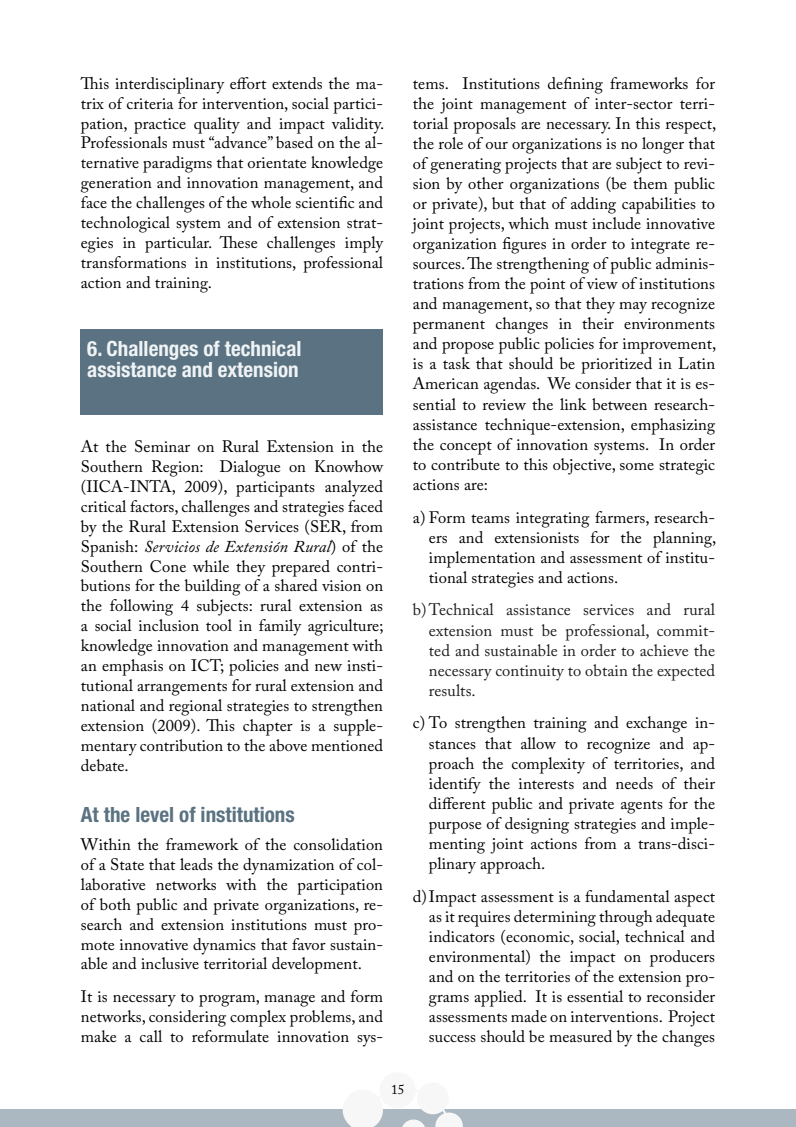
<style>
.page{position:relative;width:796px;height:1127px;background:#fff}
.page>*{position:absolute;margin:0;border:0;box-sizing:border-box;transform-origin:0 0}
.t1{font:700 condensed 21px/21.1px "Helvetica Neue LT Std";color:#eff3f5}
.t2{font:700 condensed 21px "Helvetica Neue LT Std";color:#5a7281}
.t3{font:16.5px/20.1px "Adobe Caslon Pro";letter-spacing:.005em;color:#000;text-align:justify}
.t4{font:16.5px/20.1px "Adobe Caslon Pro";letter-spacing:.005em;color:#1d1d1d;text-align:justify}
.t5{font:13.5px "Adobe Caslon Pro";color:#000}
.s1{font-style:italic}
</style>
<div class="page">
<div style="left:0;top:1110px;width:795px;height:17px;background:#abb8c2"></div>
<svg style="left:340px;top:1109px;width:124px;height:18px"></svg>
<div style="left:81px;top:330px;width:302px;height:85px;background:#5a7281"></div>
<p class="t3" style="left:81px;top:73px;width:305px">This interdisciplinary effort extends the ma&shy;trix of criteria for intervention, social partici&shy;pation, practice quality and impact validity.<br>Professionals must “advance” based on the al&shy;ternative paradigms that orientate knowledge generation and innovation management, and face the challenges of the whole scientific and technological system and of extension strat&shy;egies in particular. These challenges imply transformations in institutions, professional action and training.</p>
<p class="t1" style="left:87px;top:337px;width:216px">6. Challenges of technical assistance and extension</p>
<p class="t3" style="left:81px;top:436px;width:304px">At the Seminar on Rural Extension in the Southern Region: Dialogue on Knowhow (IICA-INTA, 2009), participants analyzed critical factors, challenges and strategies faced by the Rural Extension Services (SER, from Spanish: <span class="s1">Servicios de Extensión Rural</span>) of the Southern Cone while they prepared contri&shy;butions for the building of a shared vision on the following 4 subjects: rural extension as a social inclusion tool in family agriculture; knowledge innovation and management with an emphasis on ICT; policies and new insti&shy;tutional arrangements for rural extension and national and regional strategies to strengthen extension (2009). This chapter is a supple&shy;mentary contribution to the above mentioned debate.</p>
<p class="t2" style="left:81px;top:801px;width:215px">At the level of institutions</p>
<p class="t3" style="left:81px;top:834px;width:303px">Within the framework of the consolidation of a State that leads the dynamization of col&shy;laborative networks with the participation of both public and private organizations, re&shy;search and extension institutions must pro&shy;mote innovative dynamics that favor sustain&shy;able and inclusive territorial development.</p>
<p class="t3" style="left:81px;top:986px;width:303px">It is necessary to program, manage and form networks, considering complex problems, and make a call to reformulate innovation sys-</p>
<p class="t3" style="left:412px;top:73px;width:305px">tems. Institutions defining frameworks for the joint management of inter-sector terri&shy;torial proposals are necessary. In this respect, the role of our organizations is no longer that of generating projects that are subject to revi&shy;sion by other organizations (be them public or private), but that of adding capabilities to joint projects, which must include innovative organization figures in order to integrate re&shy;sources. The strengthening of public adminis&shy;trations from the point of view of institutions and management, so that they may recognize permanent changes in their environments and propose public policies for improvement, is a task that should be prioritized in Latin American agendas. We consider that it is es&shy;sential to review the link between research&shy;assistance technique-extension, emphasizing the concept of innovation systems. In order to contribute to this objective, some strategic actions are:</p>
<p class="t3" style="left:428px;top:507px;width:289px;text-indent:-16px">a) Form teams integrating farmers, research&shy;ers and extensionists for the planning, implementation and assessment of institu&shy;tional strategies and actions.</p>
<p class="t4" style="left:428px;top:600px;width:287px;text-indent:-16px">b)Technical assistance services and rural extension must be professional, commit&shy;ted and sustainable in order to achieve the necessary continuity to obtain the expected results.</p>
<p class="t3" style="left:428px;top:713px;width:287px;text-indent:-16px">c) To strengthen training and exchange in&shy;stances that allow to recognize and ap&shy;proach the complexity of territories, and identify the interests and needs of their different public and private agents for the purpose of designing strategies and imple&shy;menting joint actions from a trans-disci&shy;plinary approach.</p>
<p class="t3" style="left:428px;top:886px;width:287px;text-indent:-16px">d)Impact assessment is a fundamental aspect as it requires determining through adequate indicators (economic, social, technical and environmental) the impact on producers and on the territories of the extension pro&shy;grams applied. It is essential to reconsider assessments made on interventions. Project success should be measured by the changes</p>
<p class="t5" style="left:391px;top:1081px;width:15px">15</p>
</div>
